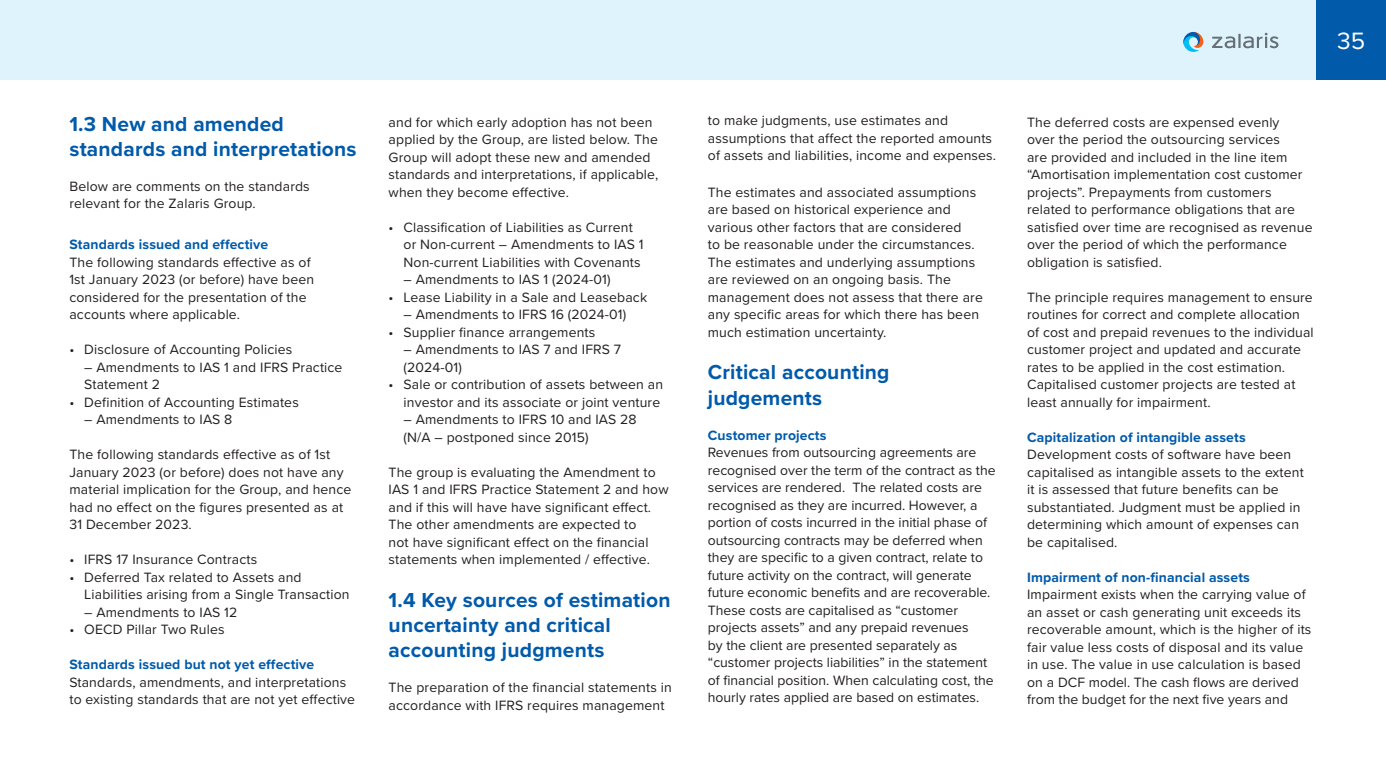
<style>
.page{position:relative;width:1386px;height:780px;background:#fff}
.page>*{position:absolute;margin:0;border:0;box-sizing:border-box;transform-origin:0 0}
.t1{font:24.5px "Proxima Nova";color:#fff}
.t2{font:700 21px/25.2px "Proxima Nova";letter-spacing:.01em;color:#015aaa}
.t3{font:14px/17.5px "Proxima Nova";letter-spacing:.01em;color:#231f20}
.t4{font:700 14px "Proxima Nova";letter-spacing:.01em;color:#015aaa}
</style>
<div class="page">
<div style="left:0;top:0;width:1386px;height:79px;background:#def3fc"></div>
<div style="left:1317px;top:0;width:69px;height:79px;background:#015aaa"></div>
<hr style="left:1238px;top:34px;width:3px;height:14px;background:#666f75">
<svg style="left:1243px;top:33px;width:36px;height:15px"></svg>
<svg style="left:1212px;top:36px;width:23px;height:12px"></svg>
<svg style="left:1183px;top:32px;width:20px;height:20px"></svg>
<h2 class="t2" style="left:69px;top:111px;width:289px">1.3 New and amended standards and interpretations</h2>
<p class="t3" style="left:69px;top:177px;width:242px">Below are comments on the standards relevant for the Zalaris Group.</p>
<p class="t4" style="left:69px;top:234px;width:200px">Standards issued and effective</p>
<p class="t3" style="left:69px;top:253px;width:246px">The following standards effective as of 1st January 2023 (or before) have been considered for the presentation of the accounts where applicable.</p>
<p class="t3" style="left:69px;top:340px;width:224px">• Disclosure of Accounting Policies</p>
<p class="t3" style="left:84px;top:358px;width:260px">– Amendments to IAS 1 and IFRS Practice<br>Statement 2</p>
<p class="t3" style="left:69px;top:393px;width:231px">• Definition of Accounting Estimates</p>
<p class="t3" style="left:84px;top:410px;width:150px">– Amendments to IAS 8</p>
<p class="t3" style="left:69px;top:445px;width:283px">The following standards effective as of 1st January 2023 (or before) does not have any material implication for the Group, and hence had no effect on the figures presented as at 31 December 2023.</p>
<p class="t3" style="left:69px;top:550px;width:189px">• IFRS 17 Insurance Contracts</p>
<p class="t3" style="left:84px;top:568px;width:267px;text-indent:-15px">• Deferred Tax related to Assets and<br>Liabilities arising from a Single Transaction</p>
<p class="t3" style="left:84px;top:603px;width:155px">– Amendments to IAS 12</p>
<p class="t3" style="left:69px;top:620px;width:157px">• OECD Pillar Two Rules</p>
<p class="t4" style="left:69px;top:654px;width:246px">Standards issued but not yet effective</p>
<p class="t3" style="left:69px;top:673px;width:287px">Standards, amendments, and interpretations to existing standards that are not yet effective</p>
<p class="t3" style="left:389px;top:113px;width:271px">and for which early adoption has not been applied by the Group, are listed below. The Group will adopt these new and amended standards and interpretations, if applicable, when they become effective.</p>
<p class="t3" style="left:404px;top:218px;width:242px;text-indent:-15px">• Classification of Liabilities as Current or Non-current – Amendments to IAS 1<br>Non-current Liabilities with Covenants</p>
<p class="t3" style="left:404px;top:270px;width:209px">– Amendments to IAS 1 (2024-01)</p>
<p class="t3" style="left:389px;top:288px;width:260px">• Lease Liability in a Sale and Leaseback</p>
<p class="t3" style="left:404px;top:305px;width:224px">– Amendments to IFRS 16 (2024-01)</p>
<p class="t3" style="left:389px;top:323px;width:208px">• Supplier finance arrangements</p>
<p class="t3" style="left:404px;top:340px;width:219px">– Amendments to IAS 7 and IFRS 7 (2024-01)</p>
<p class="t3" style="left:389px;top:375px;width:276px;text-align:right">• Sale or contribution of assets between an investor and its associate or joint venture</p>
<p class="t3" style="left:404px;top:410px;width:235px">– Amendments to IFRS 10 and IAS 28 (N/A – postponed since 2015)</p>
<p class="t3" style="left:389px;top:463px;width:282px">The group is evaluating the Amendment to IAS 1 and IFRS Practice Statement 2 and how and if this will have have significant effect.<br>The other amendments are expected to<br>not have significant effect on the financial statements when implemented / effective.</p>
<h2 class="t2" style="left:389px;top:587px;width:283px">1.4 Key sources of estimation uncertainty and critical accounting judgments</h2>
<p class="t3" style="left:389px;top:678px;width:285px">The preparation of the financial statements in accordance with IFRS requires management</p>
<p class="t3" style="left:708px;top:111px;width:290px">to make judgments, use estimates and assumptions that affect the reported amounts of assets and liabilities, income and expenses.</p>
<p class="t3" style="left:708px;top:183px;width:277px">The estimates and associated assumptions are based on historical experience and various other factors that are considered<br>to be reasonable under the circumstances.<br>The estimates and underlying assumptions are reviewed on an ongoing basis. The management does not assess that there are any specific areas for which there has been much estimation uncertainty.</p>
<h2 class="t2" style="left:708px;top:359px;width:183px">Critical accounting judgements</h2>
<p class="t4" style="left:708px;top:424px;width:120px">Customer projects</p>
<p class="t3" style="left:708px;top:443px;width:289px">Revenues from outsourcing agreements are recognised over the term of the contract as the services are rendered. The related costs are recognised as they are incurred. However, a portion of costs incurred in the initial phase of outsourcing contracts may be deferred when they are specific to a given contract, relate to future activity on the contract, will generate future economic benefits and are recoverable.<br>These costs are capitalised as “customer projects assets” and any prepaid revenues<br>by the client are presented separately as “customer projects liabilities” in the statement of financial position. When calculating cost, the hourly rates applied are based on estimates.</p>
<h1 class="t1" style="left:1337px;top:23px;width:30px">35</h1>
<p class="t3" style="left:1027px;top:113px;width:287px">The deferred costs are expensed evenly<br>over the period the outsourcing services<br>are provided and included in the line item “Amortisation implementation cost customer projects”. Prepayments from customers related to performance obligations that are satisfied over time are recognised as revenue over the period of which the performance obligation is satisfied.</p>
<p class="t3" style="left:1027px;top:288px;width:288px">The principle requires management to ensure routines for correct and complete allocation of cost and prepaid revenues to the individual customer project and updated and accurate rates to be applied in the cost estimation.<br>Capitalised customer projects are tested at least annually for impairment.</p>
<p class="t4" style="left:1027px;top:427px;width:220px">Capitalization of intangible assets</p>
<p class="t3" style="left:1027px;top:445px;width:278px">Development costs of software have been capitalised as intangible assets to the extent it is assessed that future benefits can be substantiated. Judgment must be applied in determining which amount of expenses can be capitalised.</p>
<p class="t4" style="left:1027px;top:567px;width:224px">Impairment of non-financial assets</p>
<p class="t3" style="left:1027px;top:585px;width:286px">Impairment exists when the carrying value of an asset or cash generating unit exceeds its recoverable amount, which is the higher of its fair value less costs of disposal and its value in use. The value in use calculation is based on a DCF model. The cash flows are derived from the budget for the next five years and</p>
</div>
